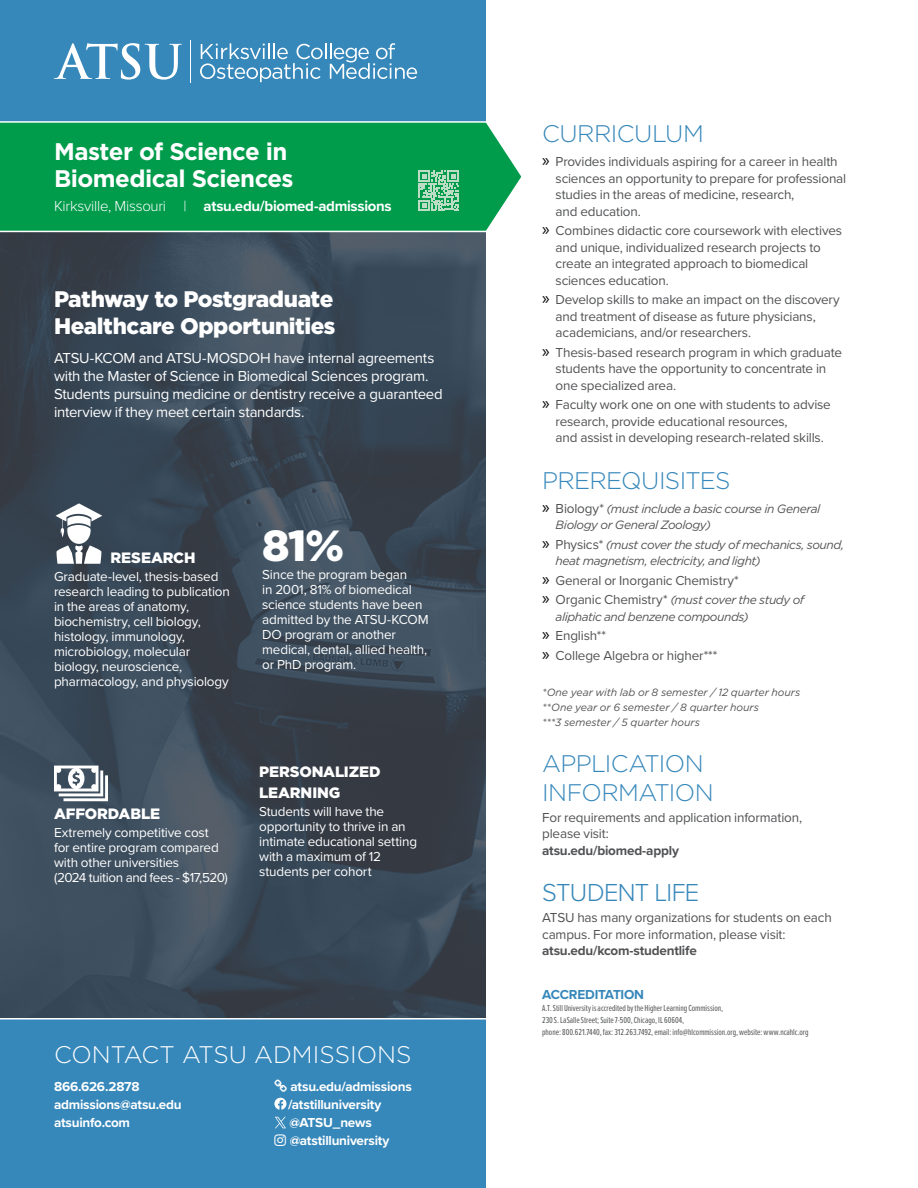
<style>
.page{position:relative;width:918px;height:1188px;background:#fff}
.page>*{position:absolute;margin:0;border:0;box-sizing:border-box;transform-origin:0 0}
.t1{font:900 43.5px "Gotham";color:#fff}
.t2{font:300 25.5px "Proxima Nova";letter-spacing:-.03em;color:#3687ba}
.t3{font:300 24px/28.5px "Gotham";letter-spacing:-.025em;color:#3687ba}
.t4{font:700 24px/27px "Gotham";letter-spacing:-.025em;color:#fff}
.t5{font:300 24px "Gotham";color:#fff}
.t6{font:900 22.5px/27px "Gotham";letter-spacing:-.02em;color:#fff}
.t7{font:15px/18px "Proxima Nova";letter-spacing:-.02em;color:#fff}
.t8{font:700 15px "Proxima Nova";letter-spacing:-.02em;color:#fff}
.t9{font:900 15px/21px "Gotham";letter-spacing:-.01em;color:#fff}
.t10{font:13.5px/16.5px "Proxima Nova";letter-spacing:-.015em;color:#515254}
.t11{font:13.5px/15px "Proxima Nova";letter-spacing:-.015em;color:#fff}
.t12{font:700 13.5px/18px "Proxima Nova";letter-spacing:-.015em;color:#fff}
.t13{font:700 13.5px "Proxima Nova";letter-spacing:-.015em;color:#515254}
.t14{font:700 13.5px "Proxima Nova";letter-spacing:-.02em;color:#3687ba}
.t15{font:italic 12px/16.5px "Gotham";letter-spacing:-.04em;color:#515254}
.t16{font:italic 10.5px/15px "Gotham";letter-spacing:-.005em;color:#515254}
.t17{font:9px/12px "Proxima Nova Ex Cn";color:#515254}
.s1{font-weight:300}
.s2{font-family:"Myriad Pro";font-size:18px;color:#000}
.s3{font-family:"Myriad Pro";font-style:normal;font-size:18px;color:#000}
.s4{font-family:"Proxima Nova";font-style:normal;font-size:13.5px}
</style>
<div class="page">
<svg style="left:0;top:233px;width:486px;height:784px;background:#3a4755"></svg>
<div style="left:0;top:1017px;width:486px;height:171px;background:#3687ba"></div>
<div style="left:0;top:0;width:486px;height:123px;background:#3687ba"></div>
<svg style="left:0;top:121px;width:521px;height:112px;background:#10a157"></svg>
<svg style="left:56px;top:503px;width:46px;height:61px"></svg>
<svg style="left:54px;top:766px;width:54px;height:35px"></svg>
<svg style="left:54px;top:43px;width:128px;height:37px"></svg>
<hr style="left:190px;top:40px;width:1px;height:42px;background:#fff">
<svg style="left:200px;top:43px;width:217px;height:39px"></svg>
<svg style="left:274px;top:1098px;width:12px;height:12px"></svg>
<svg style="left:275px;top:1117px;width:11px;height:11px"></svg>
<svg style="left:418px;top:171px;width:41px;height:40px;background:#76c599"></svg>
<svg style="left:275px;top:1079px;width:12px;height:12px"></svg>
<svg style="left:275px;top:1134px;width:11px;height:11px"></svg>
<h3 class="t4" style="left:54px;top:138px;width:241px">Master of Science in<br>Biomedical Sciences</h3>
<p class="t8" style="left:54px;top:195px;width:339px"><span class="s1">Kirksville, Missouri |</span> atsu.edu/biomed-admissions</p>
<h3 class="t6" style="left:54px;top:286px;width:283px">Pathway to Postgraduate<br>Healthcare Opportunities</h3>
<p class="t7" style="left:54px;top:348px;width:390px">ATSU-KCOM and ATSU-MOSDOH have internal agreements with the Master of Science in Biomedical Sciences program.<br>Students pursuing medicine or dentistry receive a guaranteed interview if they meet certain standards.</p>
<p class="t9" style="left:111px;top:547px;width:86px">RESEARCH</p>
<p class="t11" style="left:54px;top:569px;width:177px">Graduate-level, thesis-based research leading to publication in the areas of anatomy, biochemistry, cell biology, histology, immunology, microbiology, molecular biology, neuroscience, pharmacology, and physiology</p>
<h1 class="t1" style="left:262px;top:515px;width:83px">81%</h1>
<p class="t11" style="left:262px;top:566px;width:168px">Since the program began<br>in 2001, 81% of biomedical science students have been admitted by the ATSU-KCOM<br>DO program or another medical, dental, allied health, or PhD program.</p>
<p class="t9" style="left:54px;top:803px;width:107px">AFFORDABLE</p>
<p class="t11" style="left:54px;top:825px;width:175px">Extremely competitive cost<br>for entire program compared with other universities<br>(2024 tuition and fees - $17,520)</p>
<p class="t9" style="left:259px;top:761px;width:123px">PERSONALIZED<br>LEARNING</p>
<p class="t11" style="left:259px;top:803px;width:159px">Students will have the opportunity to thrive in an intimate educational setting with a maximum of 12 students per cohort</p>
<h3 class="t5" style="left:54px;top:1039px;width:359px">CONTACT ATSU ADMISSIONS</h3>
<p class="t12" style="left:54px;top:1077px;width:129px">866.626.2878 admissions@atsu.edu atsuinfo.com</p>
<p class="t12" style="left:288px;top:1077px;width:125px">atsu.edu/admissions /atstilluniversity @ATSU_news @atstilluniversity</p>
<h3 class="t3" style="left:542px;top:119px;width:163px">CURRICULUM</h3>
<p class="t10" style="left:556px;top:153px;width:292px;text-indent:-14px"><span class="s2">»</span> Provides individuals aspiring for a career in health sciences an opportunity to prepare for professional studies in the areas of medicine, research,<br>and education.</p>
<p class="t10" style="left:556px;top:222px;width:288px;text-indent:-14px"><span class="s2">»</span> Combines didactic core coursework with electives and unique, individualized research projects to create an integrated approach to biomedical sciences education.</p>
<p class="t10" style="left:556px;top:291px;width:286px;text-indent:-14px"><span class="s2">»</span> Develop skills to make an impact on the discovery and treatment of disease as future physicians, academicians, and/or researchers.</p>
<p class="t10" style="left:556px;top:343px;width:288px;text-indent:-14px"><span class="s2">»</span> Thesis-based research program in which graduate students have the opportunity to concentrate in one specialized area.</p>
<p class="t10" style="left:556px;top:396px;width:277px;text-indent:-14px"><span class="s2">»</span> Faculty work one on one with students to advise research, provide educational resources,<br>and assist in developing research-related skills.</p>
<h3 class="t3" style="left:542px;top:465px;width:190px">PREREQUISITES</h3>
<p class="t15" style="left:556px;top:500px;width:266px;text-indent:-13px"><span class="s3">»</span> <span class="s4">Biology*</span> (must include a basic course in General<br>Biology or General Zoology)</p>
<p class="t15" style="left:556px;top:536px;width:290px;text-indent:-14px"><span class="s3">»</span> <span class="s4">Physics*</span> (must cover the study of mechanics, sound, heat magnetism, electricity, and light)</p>
<p class="t10" style="left:542px;top:571px;width:198px"><span class="s2">»</span> General or Inorganic Chemistry*</p>
<p class="t15" style="left:556px;top:592px;width:250px;text-indent:-14px"><span class="s3">»</span> <span class="s4">Organic Chemistry*</span> (must cover the study of aliphatic and benzene compounds)</p>
<p class="t10" style="left:542px;top:625px;width:177px;line-height:19.5px"><span class="s2">»</span> English**<br><span class="s2">»</span> College Algebra or higher***</p>
<p class="t16" style="left:542px;top:684px;width:260px">*One year with lab or 8 semester / 12 quarter hours **One year or 6 semester / 8 quarter hours<br>***3 semester / 5 quarter hours</p>
<h3 class="t3" style="left:542px;top:749px;width:173px">APPLICATION<br>INFORMATION</h3>
<p class="t10" style="left:542px;top:808px;width:261px">For requirements and application information, please visit:</p>
<p class="t13" style="left:542px;top:840px;width:138px">atsu.edu/biomed-apply</p>
<h2 class="t2" style="left:542px;top:874px;width:159px">STUDENT LIFE</h2>
<p class="t10" style="left:542px;top:909px;width:291px">ATSU has many organizations for students on each campus. For more information, please visit:</p>
<p class="t13" style="left:542px;top:941px;width:156px">atsu.edu/kcom-studentlife</p>
<p class="t14" style="left:542px;top:984px;width:104px">ACCREDITATION</p>
<p class="t17" style="left:542px;top:1001px;width:268px">A.T. Still University is accredited by the Higher Learning Commission,<br>230 S. LaSalle Street; Suite 7-500, Chicago, IL 60604,<br>phone: 800.621.7440, fax: 312.263.7492, email: info@hlcommission.org, website: www.ncahlc.org</p>
</div>
